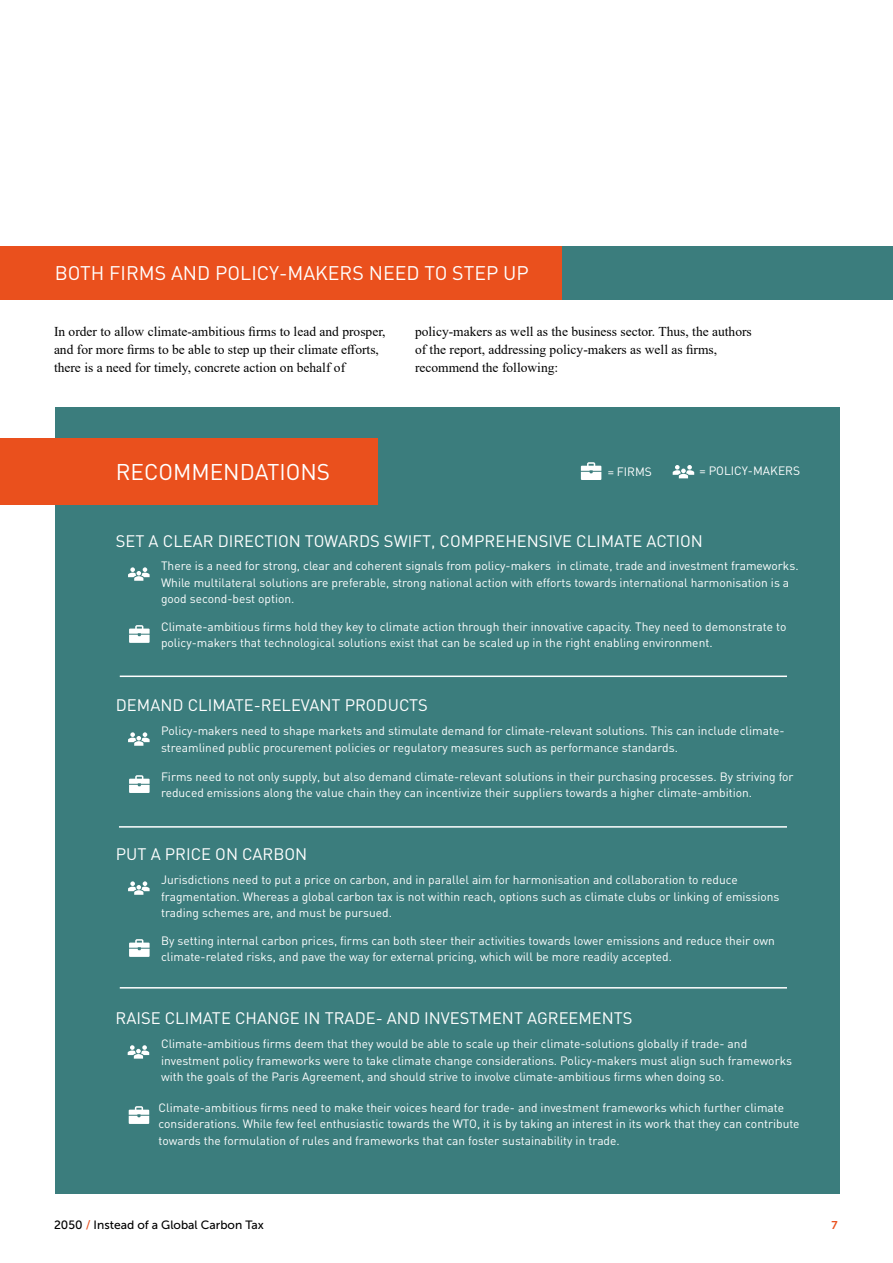
<style>
.page{position:relative;width:893px;height:1263px;background:#fff}
.page>*{position:absolute;margin:0;border:0;box-sizing:border-box;transform-origin:0 0}
.t1{font:22.5px "DIN";color:#fff}
.t2{font:19.5px "DIN";color:#fff}
.t3{font:16.5px "DIN";color:#fff}
.t4{font:13.5px/18px "Times New Roman";color:#000}
.t5{font:12px/16.5px "DIN";color:#fff}
.t6{font:12px "Museo Sans 500";color:#000}
.t7{font:11.25px "Museo Sans 700";color:#ea501d}
.s1{color:#ea501d}
</style>
<div class="page">
<div style="left:55px;top:407px;width:785px;height:787px;background:#3b7d7d"></div>
<div style="left:0;top:438px;width:377px;height:67px;background:#ea501d"></div>
<svg style="left:129px;top:625px;width:21px;height:18px"></svg>
<svg style="left:128px;top:567px;width:22px;height:14px"></svg>
<svg style="left:129px;top:939px;width:21px;height:18px"></svg>
<hr style="left:120px;top:675px;width:667px;height:2px;background:#fff">
<svg style="left:581px;top:462px;width:20px;height:18px"></svg>
<svg style="left:673px;top:465px;width:21px;height:13px"></svg>
<svg style="left:129px;top:775px;width:21px;height:18px"></svg>
<svg style="left:128px;top:1045px;width:21px;height:14px"></svg>
<svg style="left:129px;top:1106px;width:20px;height:18px"></svg>
<hr style="left:119px;top:826px;width:668px;height:2px;background:#fff">
<hr style="left:120px;top:987px;width:667px;height:1px;background:#fff">
<svg style="left:128px;top:732px;width:22px;height:14px"></svg>
<svg style="left:128px;top:881px;width:22px;height:14px"></svg>
<div style="left:0;top:247px;width:562px;height:53px;background:#ea501d"></div>
<div style="left:562px;top:247px;width:331px;height:53px;background:#3b7d7d"></div>
<h2 class="t2" style="left:55px;top:261px;width:476px">BOTH FIRMS AND POLICY-MAKERS NEED TO STEP UP</h2>
<p class="t4" style="left:54px;top:322px;width:333px">In order to allow climate-ambitious firms to lead and prosper, and for more firms to be able to step up their climate efforts, there is a need for timely, concrete action on behalf of</p>
<p class="t4" style="left:415px;top:322px;width:338px">policy-makers as well as the business sector. Thus, the authors of the report, addressing policy-makers as well as firms, recommend the following:</p>
<h1 class="t1" style="left:116px;top:458px;width:216px">RECOMMENDATIONS</h1>
<p class="t5" style="left:608px;top:463px;width:46px">= FIRMS</p>
<p class="t5" style="left:699px;top:462px;width:102px">= POLICY-MAKERS</p>
<h3 class="t3" style="left:116px;top:531px;width:589px">SET A CLEAR DIRECTION TOWARDS SWIFT, COMPREHENSIVE CLIMATE ACTION</h3>
<p class="t5" style="left:161px;top:557px;width:639px">There is a need for strong, clear and coherent signals from policy-makers in climate, trade and investment frameworks.<br>While multilateral solutions are preferable, strong national action with efforts towards international harmonisation is a good second-best option.</p>
<p class="t5" style="left:161px;top:618px;width:627px">Climate-ambitious firms hold they key to climate action through their innovative capacity. They need to demonstrate to policy-makers that technological solutions exist that can be scaled up in the right enabling environment.</p>
<h3 class="t3" style="left:116px;top:695px;width:314px">DEMAND CLIMATE-RELEVANT PRODUCTS</h3>
<p class="t5" style="left:161px;top:722px;width:625px">Policy-makers need to shape markets and stimulate demand for climate-relevant solutions. This can include climate&shy;streamlined public procurement policies or regulatory measures such as performance standards.</p>
<p class="t5" style="left:161px;top:768px;width:634px">Firms need to not only supply, but also demand climate-relevant solutions in their purchasing processes. By striving for reduced emissions along the value chain they can incentivize their suppliers towards a higher climate-ambition.</p>
<h3 class="t3" style="left:116px;top:844px;width:193px">PUT A PRICE ON CARBON</h3>
<p class="t5" style="left:161px;top:871px;width:620px">Jurisdictions need to put a price on carbon, and in parallel aim for harmonisation and collaboration to reduce fragmentation. Whereas a global carbon tax is not within reach, options such as climate clubs or linking of emissions trading schemes are, and must be pursued.</p>
<p class="t5" style="left:161px;top:932px;width:615px">By setting internal carbon prices, firms can both steer their activities towards lower emissions and reduce their own climate-related risks, and pave the way for external pricing, which will be more readily accepted.</p>
<h3 class="t3" style="left:115px;top:1008px;width:519px">RAISE CLIMATE CHANGE IN TRADE- AND INVESTMENT AGREEMENTS</h3>
<p class="t5" style="left:161px;top:1035px;width:633px">Climate-ambitious firms deem that they would be able to scale up their climate-solutions globally if trade- and investment policy frameworks were to take climate change considerations. Policy-makers must align such frameworks with the goals of the Paris Agreement, and should strive to involve climate-ambitious firms when doing so.</p>
<p class="t5" style="left:159px;top:1099px;width:643px">Climate-ambitious firms need to make their voices heard for trade- and investment frameworks which further climate considerations. While few feel enthusiastic towards the WTO, it is by taking an interest in its work that they can contribute towards the formulation of rules and frameworks that can foster sustainability in trade.</p>
<p class="t6" style="left:54px;top:1219px;width:211px">2050 <span class="s1">/</span> Instead of a Global Carbon Tax</p>
<p class="t7" style="left:832px;top:1219px;width:8px">7</p>
</div>
